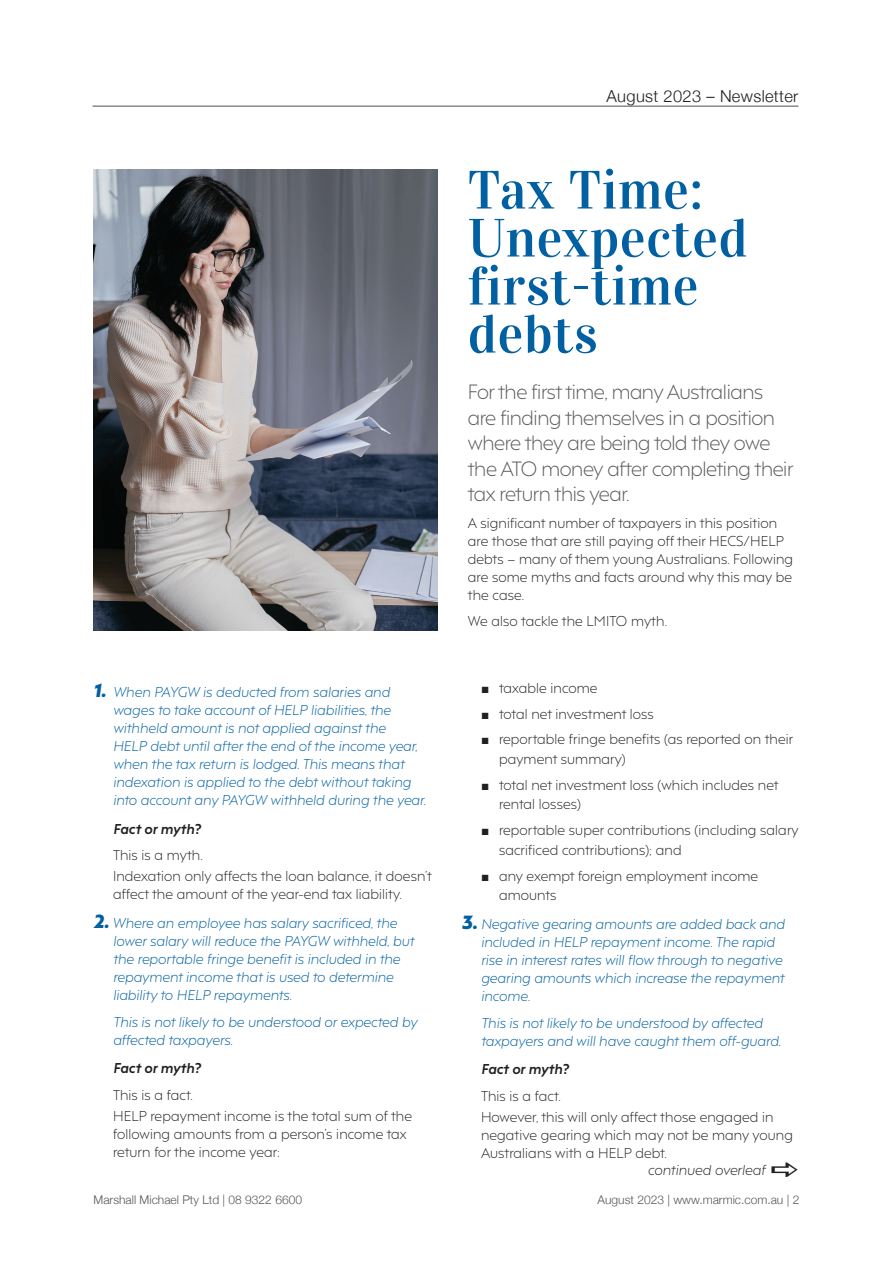
<style>
.page{position:relative;width:893px;height:1263px;background:#fff}
.page>*{position:absolute;margin:0;border:0;box-sizing:border-box;transform-origin:0 0}
.t1{font:54px/48px "Vidaloka";letter-spacing:.01em;color:#0060a2}
.t2{font:300 19.5px/25.5px "F37 Hooj";letter-spacing:-.02em;color:#57585a}
.t3{font:300 16.5px "Helvetica Neue";letter-spacing:.02em;color:#231f20}
.t4{font:300 13.5px/18px "F37 Hooj";letter-spacing:.01em;color:#231f20}
.t5{font:italic 300 13.5px/18px "F37 Hooj";letter-spacing:.01em;color:#0060a2}
.t6{font:italic 700 13.5px "F37 Hooj";letter-spacing:.01em;color:#231f20}
.t7{font:italic 300 13.5px "F37 Hooj";letter-spacing:.01em;color:#231f20}
.t8{font:300 12px "Helvetica Neue";color:#57585a}
.s1{font-weight:900;font-size:18px}
</style>
<div class="page">
<hr style="left:93px;top:106px;width:705px;height:1px;background:#231f20">
<img style="left:93px;top:169px;width:345px;height:461px">
<p class="t3" style="left:607px;top:83px;width:193px">August 2023 – Newsletter</p>
<p class="t5" style="left:113px;top:682px;width:314px;text-indent:-20px"><span class="s1">1.</span> When PAYGW is deducted from salaries and wages to take account of HELP liabilities, the withheld amount is not applied against the<br>HELP debt until after the end of the income year, when the tax return is lodged. This means that indexation is applied to the debt without taking into account any PAYGW withheld during the year.</p>
<p class="t6" style="left:113px;top:817px;width:89px">Fact or myth?</p>
<p class="t4" style="left:113px;top:843px;width:320px;line-height:21px">This is a myth.<br>Indexation only affects the loan balance, it doesn’t</p>
<p class="t4" style="left:113px;top:884px;width:290px">affect the amount of the year-end tax liability.</p>
<p class="t5" style="left:113px;top:912px;width:303px;text-indent:-20px"><span class="s1">2.</span> Where an employee has salary sacrificed, the lower salary will reduce the PAYGW withheld, but the reportable fringe benefit is included in the repayment income that is used to determine liability to HELP repayments.</p>
<p class="t5" style="left:113px;top:1011px;width:306px">This is not likely to be understood or expected by affected taxpayers.</p>
<p class="t6" style="left:113px;top:1057px;width:89px">Fact or myth?</p>
<p class="t4" style="left:113px;top:1083px;width:300px;line-height:21px">This is a fact.<br>HELP repayment income is the total sum of the</p>
<p class="t4" style="left:113px;top:1123px;width:295px">following amounts from a person’s income tax return for the income year:</p>
<h1 class="t1" style="left:468px;top:166px;width:281px">Tax Time:<br>Unexpected first-time debts</h1>
<h2 class="t2" style="left:468px;top:377px;width:327px">For the first time, many Australians are finding themselves in a position where they are being told they owe the ATO money after completing their tax return this year.</h2>
<p class="t4" style="left:468px;top:512px;width:327px">A significant number of taxpayers in this position are those that are still paying off their HECS/HELP debts – many of them young Australians. Following are some myths and facts around why this may be the case.</p>
<p class="t4" style="left:468px;top:611px;width:201px">We also tackle the LMITO myth.</p>
<p class="t4" style="left:482px;top:677px;width:117px">■ taxable income</p>
<p class="t4" style="left:482px;top:703px;width:173px">■ total net investment loss</p>
<p class="t4" style="left:499px;top:728px;width:296px;line-height:19.5px;text-indent:-17px">■ reportable fringe benefits (as reported on their payment summary)</p>
<p class="t4" style="left:499px;top:774px;width:281px;line-height:19.5px;text-indent:-17px">■ total net investment loss (which includes net rental losses)</p>
<p class="t4" style="left:499px;top:819px;width:301px;line-height:19.5px;text-indent:-17px">■ reportable super contributions (including salary sacrificed contributions); and</p>
<p class="t4" style="left:499px;top:864px;width:261px;line-height:19.5px;text-indent:-17px">■ any exempt foreign employment income amounts</p>
<p class="t5" style="left:481px;top:913px;width:305px;text-indent:-20px"><span class="s1">3.</span> Negative gearing amounts are added back and included in HELP repayment income. The rapid rise in interest rates will flow through to negative gearing amounts which increase the repayment income.</p>
<p class="t5" style="left:481px;top:1012px;width:301px">This is not likely to be understood by affected taxpayers and will have caught them off-guard.</p>
<p class="t6" style="left:481px;top:1057px;width:89px">Fact or myth?</p>
<p class="t4" style="left:481px;top:1084px;width:294px;line-height:21px">This is a fact.<br>However, this will only affect those engaged in</p>
<p class="t4" style="left:481px;top:1124px;width:313px">negative gearing which may not be many young<br>Australians with a HELP debt.</p>
<p class="t7" style="left:648px;top:1159px;width:119px">continued overleaf</p>
<p class="t8" style="left:94px;top:1190px;width:210px">Marshall Michael Pty Ltd | 08 9322 6600</p>
<p class="t8" style="left:598px;top:1190px;width:203px">August 2023 | www.marmic.com.au | 2</p>
</div>
